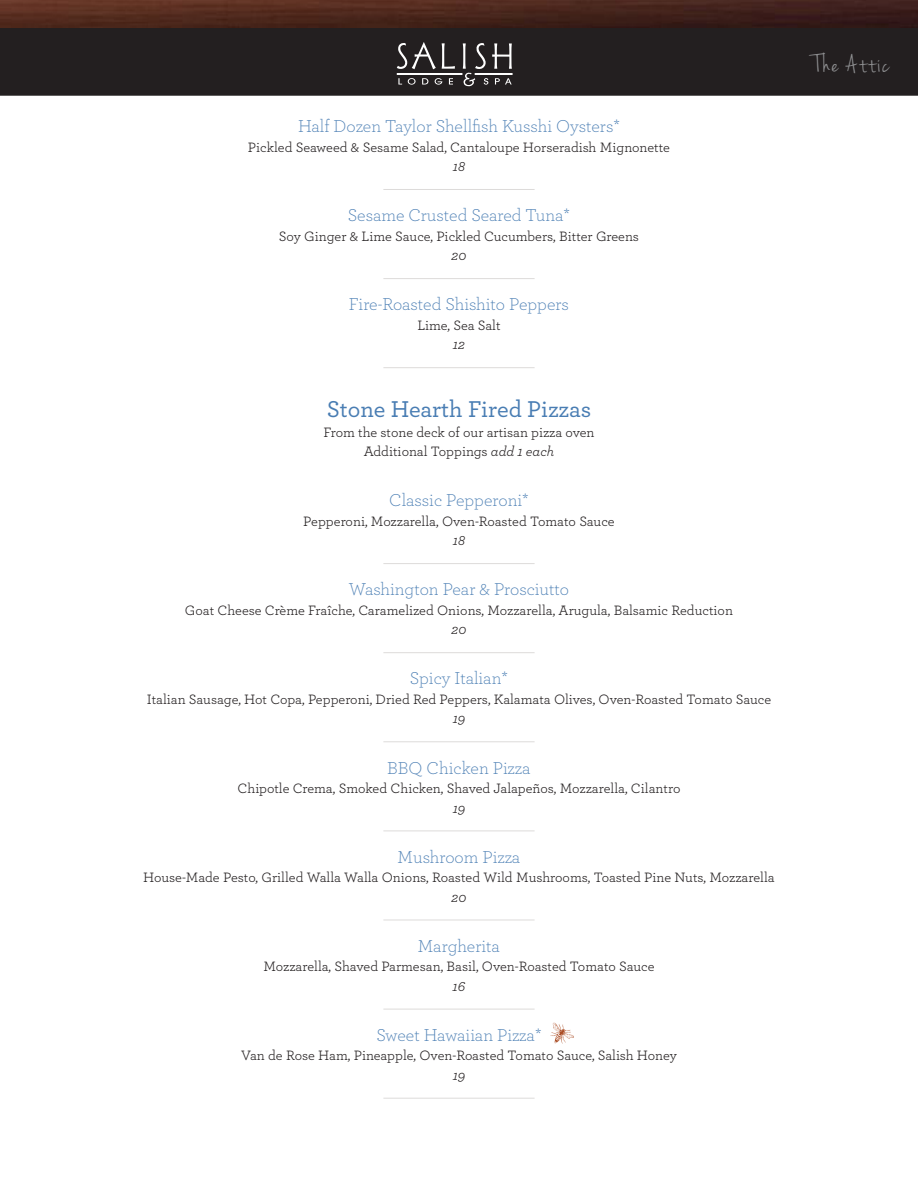
<style>
.page{position:relative;width:918px;height:1188px;background:#fff}
.page>*{position:absolute;margin:0;border:0;box-sizing:border-box;transform-origin:0 0}
.t1{font:27px "Jenna Sue";letter-spacing:.06em;color:#8f9092}
.p_no_space_centered{font:500 24px "Archer";letter-spacing:-.005em;color:#497db3}
.h2_no_space_centered{font:300 18px "Archer";color:#497db3}
.p_no_space_centered-2{font:14.25px "Archer";color:#231f20}
.p_space_after_center{font:italic 14.25px "Archer";color:#231f20}
.s1{font-style:italic}
</style>
<div class="page">
<div style="left:1px;top:2px;width:916px;height:93px;background:#231f20"></div>
<div style="left:0;top:1px;width:918px;height:95px;border:2px solid #231f20"></div>
<img style="left:0;top:0;width:918px;height:27px">
<svg style="left:442px;top:43px;width:13px;height:26px"></svg>
<svg style="left:397px;top:42px;width:39px;height:27px"></svg>
<svg style="left:398px;top:78px;width:4px;height:7px"></svg>
<svg style="left:408px;top:78px;width:8px;height:7px"></svg>
<svg style="left:422px;top:78px;width:6px;height:7px"></svg>
<svg style="left:435px;top:78px;width:7px;height:7px"></svg>
<svg style="left:449px;top:78px;width:4px;height:7px"></svg>
<svg style="left:463px;top:43px;width:49px;height:43px"></svg>
<div style="left:397px;top:73px;width:65px;height:2px;border:1px solid #fff"></div>
<div style="left:475px;top:73px;width:37px;height:2px;border:1px solid #fff"></div>
<hr style="left:383px;top:189px;width:152px;height:1px;background:#dddbda">
<hr style="left:383px;top:278px;width:152px;height:1px;background:#dddbda">
<hr style="left:383px;top:367px;width:152px;height:1px;background:#dddbda">
<hr style="left:383px;top:563px;width:152px;height:1px;background:#dddbda">
<hr style="left:383px;top:652px;width:152px;height:1px;background:#dddbda">
<hr style="left:383px;top:741px;width:152px;height:1px;background:#dddbda">
<hr style="left:383px;top:831px;width:152px;height:1px;background:#dddbda">
<hr style="left:383px;top:920px;width:152px;height:1px;background:#dddbda">
<hr style="left:383px;top:1009px;width:152px;height:1px;background:#dddbda">
<hr style="left:383px;top:1098px;width:152px;height:1px;background:#dddbda">
<img style="left:550px;top:1022px;width:24px;height:21px">
<p class="h2_no_space_centered" style="left:298px;top:114px;width:323px">Half Dozen Taylor Shellfish Kusshi Oysters*</p>
<p class="p_no_space_centered-2" style="left:248px;top:137px;width:424px">Pickled Seaweed &amp; Sesame Salad, Cantaloupe Horseradish Mignonette</p>
<p class="p_space_after_center" style="left:453px;top:156px;width:14px">18</p>
<p class="h2_no_space_centered" style="left:348px;top:203px;width:224px">Sesame Crusted Seared Tuna*</p>
<p class="p_no_space_centered-2" style="left:279px;top:226px;width:362px">Soy Ginger &amp; Lime Sauce, Pickled Cucumbers, Bitter Greens</p>
<p class="p_space_after_center" style="left:452px;top:245px;width:16px">20</p>
<p class="h2_no_space_centered" style="left:349px;top:293px;width:222px">Fire-Roasted Shishito Peppers</p>
<p class="p_no_space_centered-2" style="left:417px;top:315px;width:85px">Lime, Sea Salt</p>
<p class="p_space_after_center" style="left:453px;top:334px;width:14px">12</p>
<p class="p_no_space_centered" style="left:327px;top:392px;width:266px">Stone Hearth Fired Pizzas</p>
<p class="p_no_space_centered-2" style="left:323px;top:422px;width:273px">From the stone deck of our artisan pizza oven</p>
<p class="p_no_space_centered-2" style="left:364px;top:442px;width:192px">Additional Toppings <span class="s1">add 1 each</span></p>
<p class="h2_no_space_centered" style="left:389px;top:488px;width:141px">Classic Pepperoni*</p>
<p class="p_no_space_centered-2" style="left:303px;top:511px;width:313px">Pepperoni, Mozzarella, Oven-Roasted Tomato Sauce</p>
<p class="p_space_after_center" style="left:453px;top:530px;width:14px">18</p>
<p class="h2_no_space_centered" style="left:349px;top:578px;width:222px">Washington Pear &amp; Prosciutto</p>
<p class="p_no_space_centered-2" style="left:185px;top:600px;width:550px">Goat Cheese Crème Fraîche, Caramelized Onions, Mozzarella, Arugula, Balsamic Reduction</p>
<p class="p_space_after_center" style="left:452px;top:619px;width:16px">20</p>
<p class="h2_no_space_centered" style="left:410px;top:667px;width:100px">Spicy Italian*</p>
<p class="p_no_space_centered-2" style="left:147px;top:689px;width:626px">Italian Sausage, Hot Copa, Pepperoni, Dried Red Peppers, Kalamata Olives, Oven-Roasted Tomato Sauce</p>
<p class="p_space_after_center" style="left:453px;top:709px;width:14px">19</p>
<p class="h2_no_space_centered" style="left:387px;top:756px;width:145px">BBQ Chicken Pizza</p>
<p class="p_no_space_centered-2" style="left:238px;top:778px;width:444px">Chipotle Crema, Smoked Chicken, Shaved Jalapeños, Mozzarella, Cilantro</p>
<p class="p_space_after_center" style="left:453px;top:798px;width:14px">19</p>
<p class="h2_no_space_centered" style="left:398px;top:845px;width:124px">Mushroom Pizza</p>
<p class="p_no_space_centered-2" style="left:143px;top:868px;width:633px">House-Made Pesto, Grilled Walla Walla Onions, Roasted Wild Mushrooms, Toasted Pine Nuts, Mozzarella</p>
<p class="p_space_after_center" style="left:452px;top:887px;width:16px">20</p>
<p class="h2_no_space_centered" style="left:418px;top:934px;width:84px">Margherita</p>
<p class="p_no_space_centered-2" style="left:263px;top:957px;width:393px">Mozzarella, Shaved Parmesan, Basil, Oven-Roasted Tomato Sauce</p>
<p class="p_space_after_center" style="left:453px;top:976px;width:14px">16</p>
<p class="h2_no_space_centered" style="left:376px;top:1023px;width:167px">Sweet Hawaiian Pizza*</p>
<p class="p_no_space_centered-2" style="left:241px;top:1046px;width:437px">Van de Rose Ham, Pineapple, Oven-Roasted Tomato Sauce, Salish Honey</p>
<p class="p_space_after_center" style="left:453px;top:1065px;width:14px">19</p>
<h1 class="t1" style="left:815px;top:52px;width:76px">The Attic</h1>
</div>
